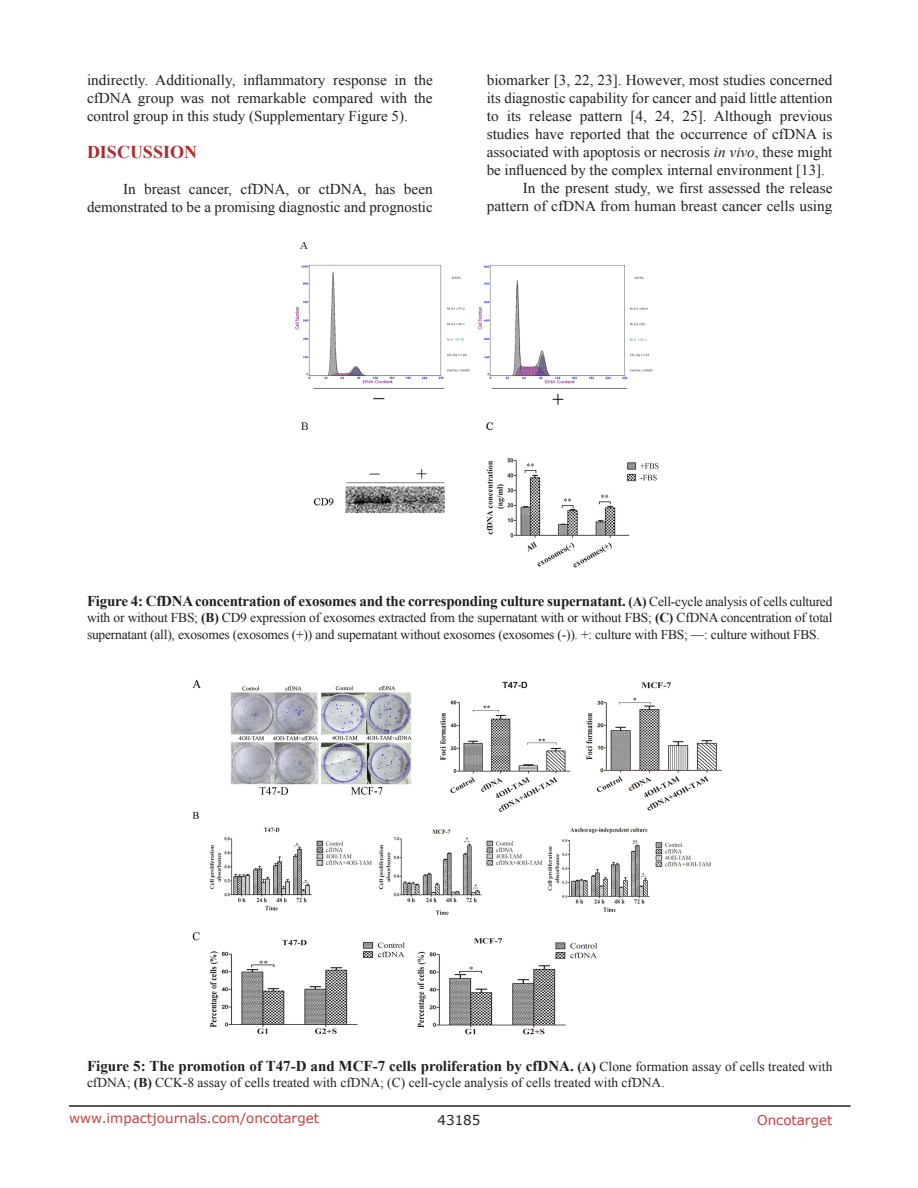
<style>
.page{position:relative;width:918px;height:1188px;background:#fff}
.page>*{position:absolute;margin:0;border:0;box-sizing:border-box;transform-origin:0 0}
.Heading{font:700 18px "Times New Roman";color:#ac2b31}
.BodyText{font:15px/18px "Times New Roman";color:#231f20;text-align:justify}
.figuretext{font:700 15px "Times New Roman";letter-spacing:-.015em;color:#231f20}
.figuretext-2{font:13.5px/16.2px "Times New Roman";letter-spacing:-.015em;color:#231f20}
.t1{font:13.5px "Verdana";color:#c24141}
.t2{font:13.5px "Verdana";color:#231f20}
.s1{font-style:italic}
.s2{font-size:13.5px}
.s3{font-weight:400;font-size:13.5px}
.s4{font-weight:700}
</style>
<div class="page">
<hr style="left:69px;top:1105px;width:781px;height:2px;background:#231f20">
<img style="left:295px;top:242px;width:364px;height:326px">
<img style="left:192px;top:679px;width:530px;height:356px">
<p class="BodyText" style="left:87px;top:71px;width:347px">indirectly. Additionally, inflammatory response in the cfDNA group was not remarkable compared with the control group in this study (Supplementary Figure 5).</p>
<p class="Heading" style="left:87px;top:140px;width:112px">DISCUSSION</p>
<p class="BodyText" style="left:87px;top:180px;width:347px;text-align:right">In breast cancer, cfDNA, or ctDNA, has been demonstrated to be a promising diagnostic and prognostic</p>
<p class="BodyText" style="left:487px;top:71px;width:347px">biomarker [3, 22, 23]. However, most studies concerned its diagnostic capability for cancer and paid little attention to its release pattern [4, 24, 25]. Although previous studies have reported that the occurrence of cfDNA is associated with apoptosis or necrosis <span class="s1">in vivo</span>, these might be influenced by the complex internal environment [13].</p>
<p class="BodyText" style="left:487px;top:179px;width:347px;text-align:right">In the present study, we first assessed the release pattern of cfDNA from human breast cancer cells using</p>
<p class="figuretext" style="left:87px;top:591px;width:747px">Figure 4: CfDNA concentration of exosomes and the corresponding culture supernatant. <span class="s2">(A)</span> <span class="s3">Cell-cycle analysis of cells cultured</span></p>
<p class="figuretext-2" style="left:87px;top:610px;width:747px">with or without FBS; <span class="s4">(B)</span> CD9 expression of exosomes extracted from the supernatant with or without FBS; <span class="s4">(C)</span> CfDNA concentration of total supernatant (all), exosomes (exosomes (+)) and supernatant without exosomes (exosomes (-)). +: culture with FBS; —: culture without FBS.</p>
<p class="figuretext" style="left:87px;top:1056px;width:747px">Figure 5: The promotion of T47-D and MCF-7 cells proliferation by cfDNA. <span class="s2">(A)</span> <span class="s3">Clone formation assay of cells treated with</span></p>
<p class="figuretext-2" style="left:87px;top:1074px;width:579px">cfDNA; <span class="s4">(B)</span> CCK-8 assay of cells treated with cfDNA; (C) cell-cycle analysis of cells treated with cfDNA.</p>
<p class="t1" style="left:69px;top:1109px;width:252px">www.impactjournals.com/oncotarget</p>
<p class="t2" style="left:438px;top:1111px;width:44px">43185</p>
<p class="t1" style="left:757px;top:1111px;width:77px">Oncotarget</p>
</div>
